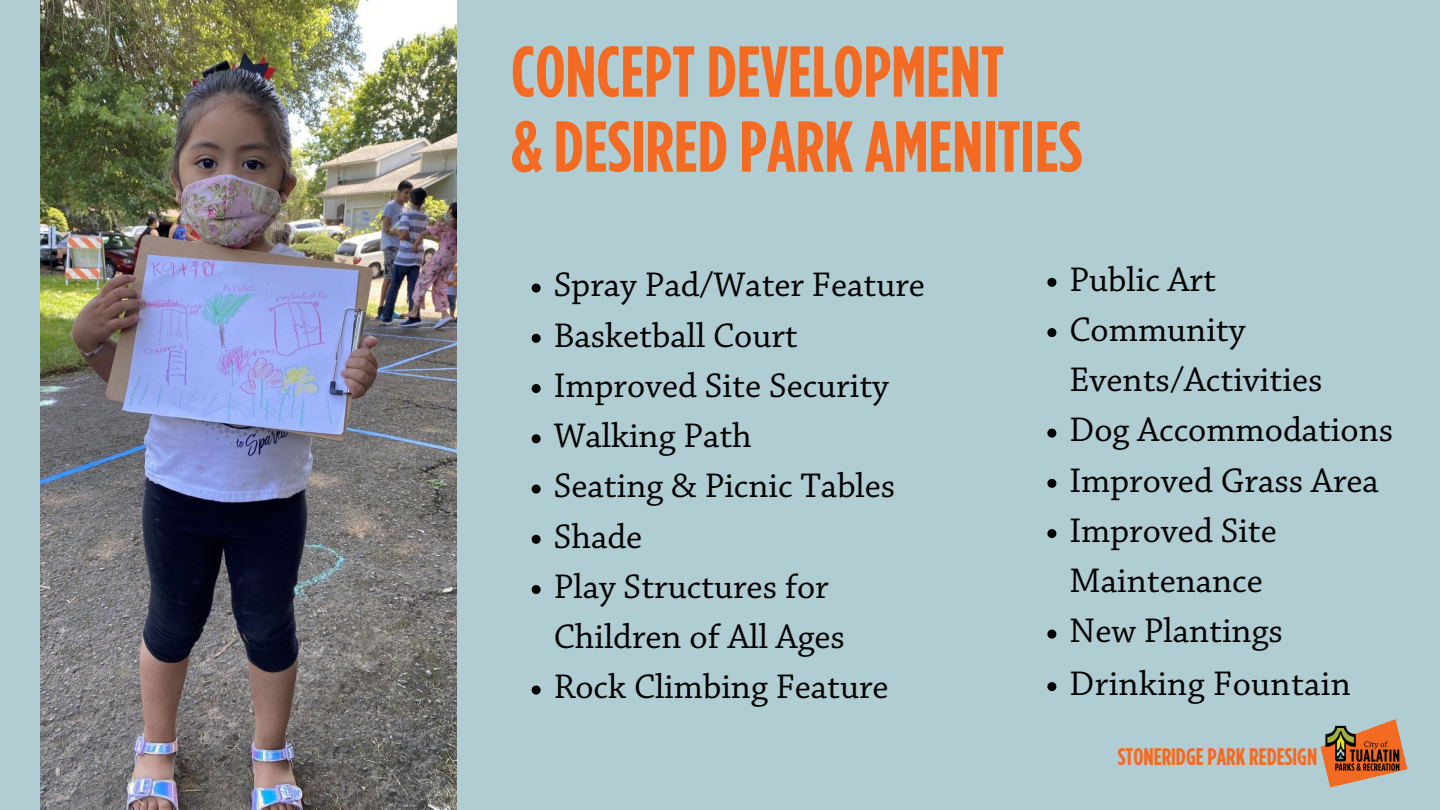
<style>
.page{position:relative;width:1440px;height:810px;background:#b0cdd3}
.page>*{position:absolute;margin:0;border:0;box-sizing:border-box;transform-origin:0 0}
.t1{font:700 72px "Gotham Condensed";color:#f36b22}
.t2{font:36px/50.2px "Chaparral Pro";color:#000}
.t3{font:700 24px "Gotham Condensed";color:#f36b22}
</style>
<div class="page">
<img style="left:41px;top:0;width:415px;height:810px">
<svg style="left:532px;top:284px;width:9px;height:9px"></svg>
<svg style="left:532px;top:334px;width:9px;height:9px"></svg>
<svg style="left:532px;top:384px;width:9px;height:9px"></svg>
<svg style="left:532px;top:434px;width:9px;height:9px"></svg>
<svg style="left:532px;top:485px;width:9px;height:9px"></svg>
<svg style="left:532px;top:535px;width:9px;height:9px"></svg>
<svg style="left:532px;top:585px;width:9px;height:9px"></svg>
<svg style="left:532px;top:686px;width:9px;height:9px"></svg>
<svg style="left:1047px;top:278px;width:9px;height:9px"></svg>
<svg style="left:1047px;top:328px;width:9px;height:9px"></svg>
<svg style="left:1047px;top:429px;width:9px;height:9px"></svg>
<svg style="left:1047px;top:479px;width:9px;height:9px"></svg>
<svg style="left:1047px;top:529px;width:9px;height:9px"></svg>
<svg style="left:1047px;top:630px;width:9px;height:9px"></svg>
<svg style="left:1047px;top:682px;width:9px;height:9px"></svg>
<svg style="left:1320px;top:719px;width:88px;height:69px"></svg>
<img style="left:1325px;top:724px;width:75px;height:48px">
<p class="t1" style="left:511px;top:39px;width:495px">CONCEPT DEVELOPMENT</p>
<p class="t1" style="left:511px;top:114px;width:573px">&amp; DESIRED PARK AMENITIES</p>
<p class="t2" style="left:554px;top:263px;width:373px">Spray Pad/Water Feature</p>
<p class="t2" style="left:554px;top:313px;width:245px">Basketball Court</p>
<p class="t2" style="left:554px;top:363px;width:337px">Improved Site Security</p>
<p class="t2" style="left:554px;top:413px;width:200px">Walking Path</p>
<p class="t2" style="left:554px;top:464px;width:343px">Seating &amp; Picnic Tables</p>
<p class="t2" style="left:554px;top:514px;width:90px">Shade</p>
<p class="t2" style="left:554px;top:564px;width:293px">Play Structures for<br>Children of All Ages</p>
<p class="t2" style="left:554px;top:665px;width:336px">Rock Climbing Feature</p>
<p class="t2" style="left:1070px;top:257px;width:148px">Public Art</p>
<p class="t2" style="left:1070px;top:307px;width:254px">Community<br>Events/Activities</p>
<p class="t2" style="left:1070px;top:408px;width:325px">Dog Accommodations</p>
<p class="t2" style="left:1070px;top:458px;width:311px">Improved Grass Area</p>
<p class="t2" style="left:1070px;top:508px;width:209px">Improved Site<br>Maintenance</p>
<p class="t2" style="left:1070px;top:609px;width:215px">New Plantings</p>
<p class="t2" style="left:1070px;top:661px;width:283px">Drinking Fountain</p>
<p class="t3" style="left:1118px;top:745px;width:201px">STONERIDGE PARK REDESIGN</p>
</div>
